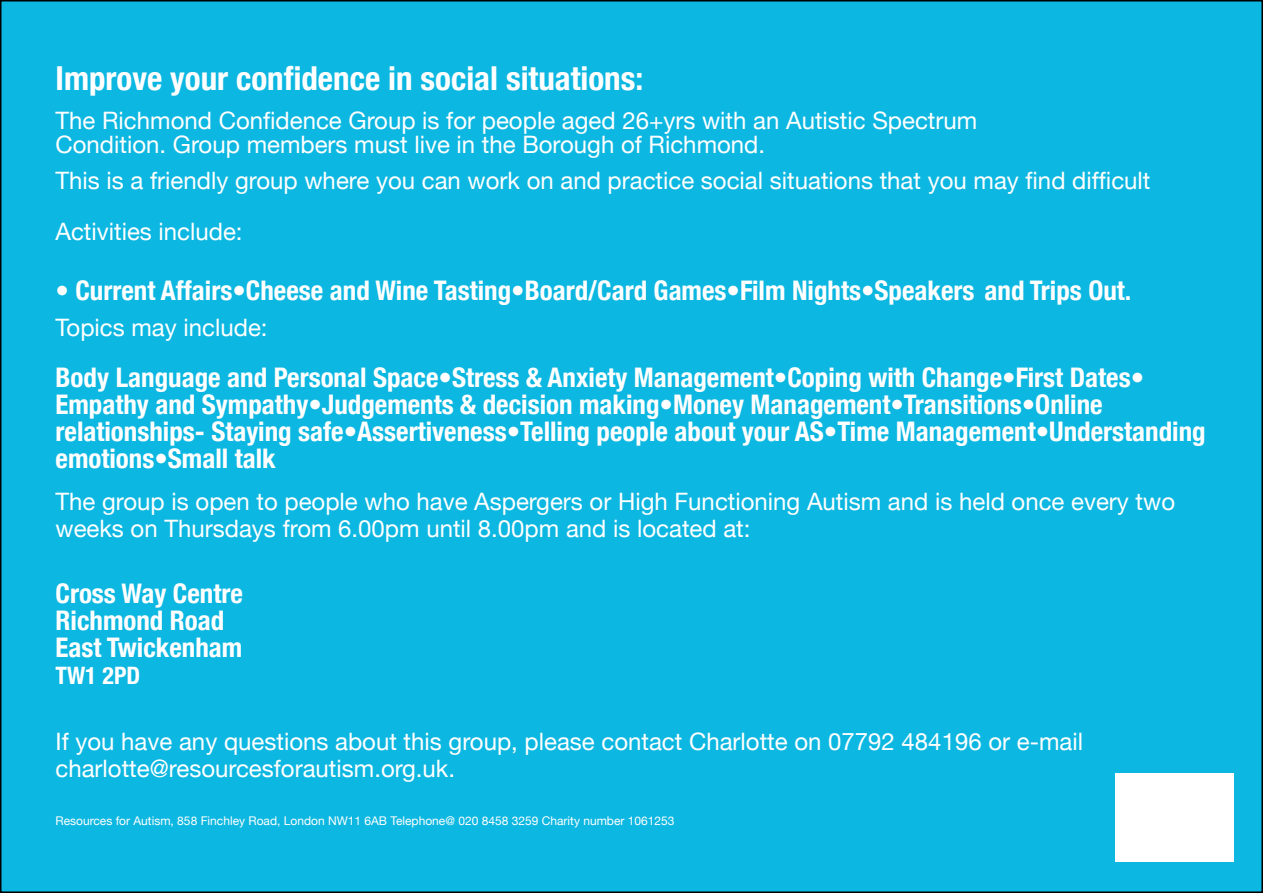
<style>
.page{position:relative;width:1263px;height:893px;background:#fff}
.page>*{position:absolute;margin:0;border:0;box-sizing:border-box;transform-origin:0 0}
.t1{font:700 condensed 33px "Helvetica Neue";color:#fff}
.t2{font:700 condensed 27px/27px "Helvetica Neue";color:#fff}
.t3{font:24px/27px "Helvetica Neue";color:#fff}
.t4{font:700 condensed 24px "Helvetica Neue";color:#fff}
.t5{font:12px "Helvetica Neue";color:#fff}
</style>
<div class="page">
<div style="left:1px;top:1px;width:1261px;height:891px;background:#0cb7e1"></div>
<div style="left:1115px;top:773px;width:118px;height:88px;background:#fff"></div>
<h1 class="t1" style="left:56px;top:59px;width:589px">Improve your confidence in social situations:</h1>
<p class="t3" style="left:56px;top:109px;width:923px;line-height:24px">The Richmond Confidence Group is for people aged 26+yrs with an Autistic Spectrum<br>Condition. Group members must live in the Borough of Richmond.</p>
<p class="t3" style="left:56px;top:155px;width:1096px;line-height:51px">This is a friendly group where you can work on and practice social situations that you may find difficult<br>Activities include:</p>
<p class="t2" style="left:56px;top:276px;width:1077px">• Current Affairs•Cheese and Wine Tasting•Board/Card Games•Film Nights•Speakers and Trips Out.</p>
<p class="t3" style="left:56px;top:313px;width:214px">Topics may include:</p>
<p class="t2" style="left:56px;top:363px;width:1152px">Body Language and Personal Space•Stress &amp; Anxiety Management•Coping with Change•First Dates• Empathy and Sympathy•Judgements &amp; decision making•Money Management•Transitions•Online relationships- Staying safe•Assertiveness•Telling people about your AS•Time Management•Understanding emotions•Small talk</p>
<p class="t3" style="left:56px;top:487px;width:1121px">The group is open to people who have Aspergers or High Functioning Autism and is held once every two weeks on Thursdays from 6.00pm until 8.00pm and is located at:</p>
<p class="t2" style="left:56px;top:579px;width:189px">Cross Way Centre<br>Richmond Road<br>East Twickenham</p>
<p class="t4" style="left:56px;top:661px;width:86px">TW1 2PD</p>
<p class="t3" style="left:56px;top:727px;width:1029px">If you have any questions about this group, please contact Charlotte on 07792 484196 or e-mail charlotte@resourcesforautism.org.uk.</p>
<p class="t5" style="left:56px;top:813px;width:620px">Resources for Autism, 858 Finchley Road, London NW11 6AB Telephone@ 020 8458 3259 Charity number 1061253</p>
</div>
